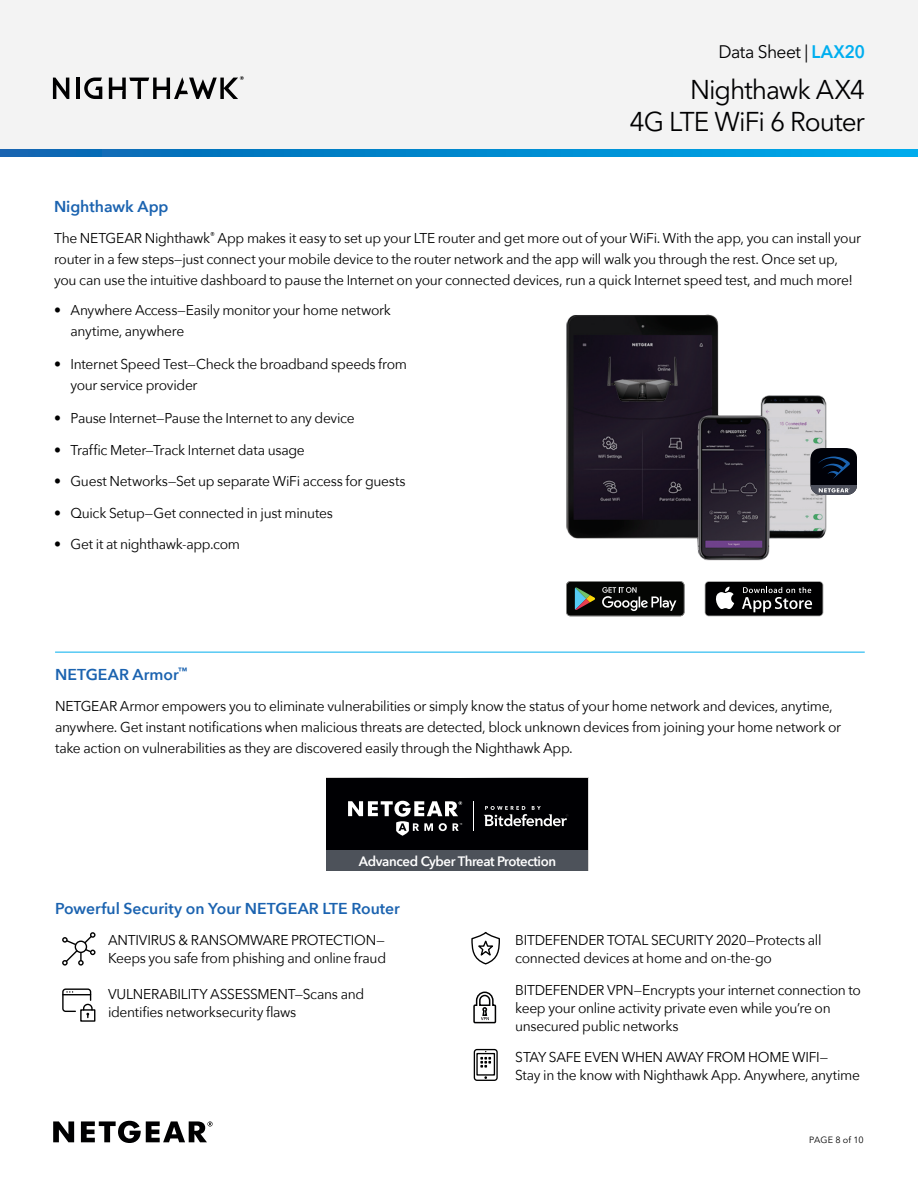
<style>
.page{position:relative;width:918px;height:1188px;background:#fff}
.page>*{position:absolute;margin:0;border:0;box-sizing:border-box;transform-origin:0 0}
.t1{font:27px/31.5px "Avenir Next LT Pro";letter-spacing:-.035em;color:#000001;text-align:right}
.t2{font:18px "Avenir Next LT Pro";letter-spacing:-.03em;color:#000001}
.Sub_Heads_Blue{font:600 15.75px "Avenir Next";color:#1b63b0}
.Sub_Heads_Blue_with{font:600 15.75px "Avenir Next";color:#1b63b0}
.Body_Copy{font:14.25px/21px "Avenir Next";letter-spacing:-.025em;color:#000001}
.Feature_bullets{font:14.25px/18px "Avenir Next";letter-spacing:-.025em;color:#000001}
.Bulleted_Body_Copy{font:14.25px/21px "Avenir Next";letter-spacing:-.02em;color:#000001}
.t3{font:600 13.65px "Avenir Next";letter-spacing:-.03em;color:#fff}
.t4{font:9px "Avenir Next LT Pro";letter-spacing:.005em;color:#000001}
.s1{font-weight:600;color:#00aeef}
</style>
<div class="page">
<div style="left:0;top:0;width:918px;height:156px;background:#f3f3f3"></div>
<svg style="left:53px;top:1121px;width:160px;height:22px"></svg>
<svg style="left:53px;top:78px;width:16px;height:21px"></svg>
<hr style="left:76px;top:78px;width:3px;height:21px;background:#000001">
<svg style="left:84px;top:78px;width:18px;height:21px"></svg>
<svg style="left:109px;top:76px;width:135px;height:23px"></svg>
<svg style="left:0;top:149px;width:918px;height:8px;background:#0287cd"></svg>
<svg style="left:62px;top:932px;width:34px;height:34px"></svg>
<div style="left:80px;top:1009px;width:15px;height:13px;border:1px solid #000"></div>
<svg style="left:62px;top:988px;width:31px;height:30px"></svg>
<svg style="left:471px;top:932px;width:29px;height:33px"></svg>
<svg style="left:473px;top:991px;width:24px;height:33px"></svg>
<div style="left:474px;top:1049px;width:24px;height:32px;border:1px solid #000;border-radius:3px"></div>
<div style="left:476px;top:1053px;width:19px;height:23px;border:1px solid #000"></div>
<svg style="left:480px;top:1051px;width:11px;height:17px"></svg>
<hr style="left:55px;top:652px;width:810px;height:1px;background:#00aeef">
<div style="left:326px;top:778px;width:262px;height:92px;background:#000003"></div>
<svg style="left:334px;top:800px;width:247px;height:51px"></svg>
<div style="left:326px;top:851px;width:262px;height:19px;background:#4d525a"></div>
<img style="left:566px;top:314px;width:261px;height:247px">
<svg style="left:810px;top:448px;width:47px;height:47px;background:#202632"></svg>
<div style="left:705px;top:581px;width:118px;height:35px;background:#919191;border-radius:4px"></div>
<div style="left:705px;top:582px;width:118px;height:34px;background:#000001;border-radius:3px"></div>
<svg style="left:716px;top:587px;width:18px;height:22px"></svg>
<svg style="left:742px;top:587px;width:70px;height:25px"></svg>
<svg style="left:566px;top:581px;width:119px;height:35px;background:#2c2f2c"></svg>
<p class="t2" style="left:719px;top:41px;width:148px">Data Sheet | <span class="s1">LAX20</span></p>
<h1 class="t1" style="left:629px;top:74px;width:237px">Nighthawk AX4<br>4G LTE WiFi 6 Router</h1>
<p class="Sub_Heads_Blue" style="left:54px;top:193px;width:116px">Nighthawk App</p>
<p class="Body_Copy" style="left:54px;top:227px;width:809px">The NETGEAR Nighthawk<sup>®</sup> App makes it easy to set up your LTE router and get more out of your WiFi. With the app, you can install your router in a few steps—just connect your mobile device to the router network and the app will walk you through the rest. Once set up, you can use the intuitive dashboard to pause the Internet on your connected devices, run a quick Internet speed test, and much more!</p>
<p class="Bulleted_Body_Copy" style="left:71px;top:299px;width:322px;text-indent:-17px">• Anywhere Access—Easily monitor your home network anytime, anywhere</p>
<p class="Bulleted_Body_Copy" style="left:71px;top:353px;width:338px;text-indent:-17px">• Internet Speed Test—Check the broadband speeds from your service provider</p>
<p class="Bulleted_Body_Copy" style="left:54px;top:407px;width:302px">• Pause Internet—Pause the Internet to any device</p>
<p class="Bulleted_Body_Copy" style="left:54px;top:438px;width:252px">• Traffic Meter—Track Internet data usage</p>
<p class="Bulleted_Body_Copy" style="left:54px;top:470px;width:353px">• Guest Networks—Set up separate WiFi access for guests</p>
<p class="Bulleted_Body_Copy" style="left:54px;top:501px;width:280px">• Quick Setup—Get connected in just minutes</p>
<p class="Bulleted_Body_Copy" style="left:54px;top:533px;width:188px">• Get it at nighthawk-app.com</p>
<p class="Sub_Heads_Blue_with" style="left:55px;top:661px;width:134px">NETGEAR Armor<sup>™</sup></p>
<p class="Body_Copy" style="left:55px;top:695px;width:788px">NETGEAR Armor empowers you to eliminate vulnerabilities or simply know the status of your home network and devices, anytime, anywhere. Get instant notifications when malicious threats are detected, block unknown devices from joining your home network or take action on vulnerabilities as they are discovered easily through the Nighthawk App.</p>
<p class="t3" style="left:359px;top:849px;width:199px">Advanced Cyber Threat Protection</p>
<p class="Sub_Heads_Blue" style="left:55px;top:895px;width:346px">Powerful Security on Your NETGEAR LTE Router</p>
<p class="Feature_bullets" style="left:108px;top:930px;width:280px">ANTIVIRUS &amp; RANSOMWARE PROTECTION—<br>Keeps you safe from phishing and online fraud</p>
<p class="Feature_bullets" style="left:108px;top:984px;width:258px">VULNERABILITY ASSESSMENT—Scans and identifies networksecurity flaws</p>
<p class="Feature_bullets" style="left:515px;top:930px;width:308px">BITDEFENDER TOTAL SECURITY 2020—Protects all connected devices at home and on-the-go</p>
<p class="Feature_bullets" style="left:515px;top:980px;width:347px">BITDEFENDER VPN—Encrypts your internet connection to keep your online activity private even while you’re on unsecured public networks</p>
<p class="Feature_bullets" style="left:515px;top:1047px;width:346px">STAY SAFE EVEN WHEN AWAY FROM HOME WIFI—<br>Stay in the know with Nighthawk App. Anywhere, anytime</p>
<p class="t4" style="left:809px;top:1134px;width:56px">PAGE 8 of 10</p>
</div>
